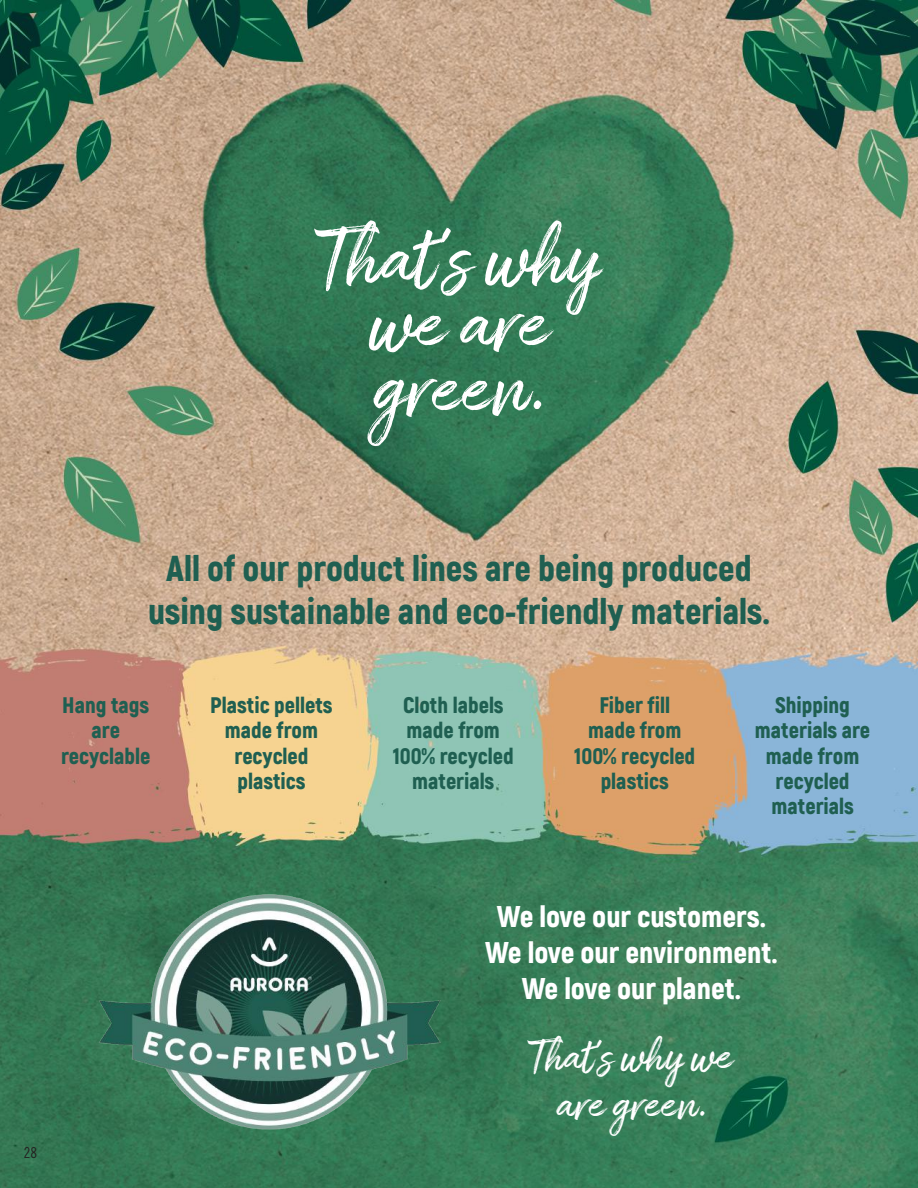
<style>
.page{position:relative;width:918px;height:1188px;background:#fff}
.page>*{position:absolute;margin:0;border:0;box-sizing:border-box;transform-origin:0 0}
.t1{font:82.5px/64.9px "Amithen";color:#fff;text-align:center}
.t2{font:45px/48px "Amithen";color:#fff;text-align:center}
.t3{font:900 36px/43.2px "Akrobat";color:#1f5f51;text-align:center}
.t4{font:900 30px/36px "Akrobat";color:#fff;text-align:center}
.t5{font:900 22.5px/25.3px "Akrobat";color:#1f5f51;text-align:center}
.t6{font:15px "Trade Gothic LT Std Cn 18";color:#241f1f}
</style>
<div class="page">
<img style="left:0;top:0;width:918px;height:1188px">
<img style="left:91px;top:874px;width:360px;height:274px">
<h1 class="t1" style="left:318px;top:230px;width:283px">That’s why we are green.</h1>
<h3 class="t3" style="left:148px;top:547px;width:623px">All of our product lines are being produced using sustainable and eco-friendly materials.</h3>
<p class="t5" style="left:61px;top:692px;width:91px">Hang tags are recyclable</p>
<p class="t5" style="left:574px;top:692px;width:123px">Fiber fill made from<br>100% recycled plastics</p>
<p class="t5" style="left:755px;top:692px;width:117px">Shipping materials are made from recycled materials</p>
<p class="t5" style="left:210px;top:692px;width:124px">Plastic pellets made from recycled plastics</p>
<p class="t5" style="left:393px;top:692px;width:123px">Cloth labels made from<br>100% recycled materials</p>
<p class="t6" style="left:24px;top:1144px;width:15px">28</p>
<h3 class="t4" style="left:485px;top:898px;width:294px">We love our customers.<br>We love our environment.<br>We love our planet.</h3>
<h2 class="t2" style="left:530px;top:1035px;width:205px">That’s why we are green.</h2>
</div>
